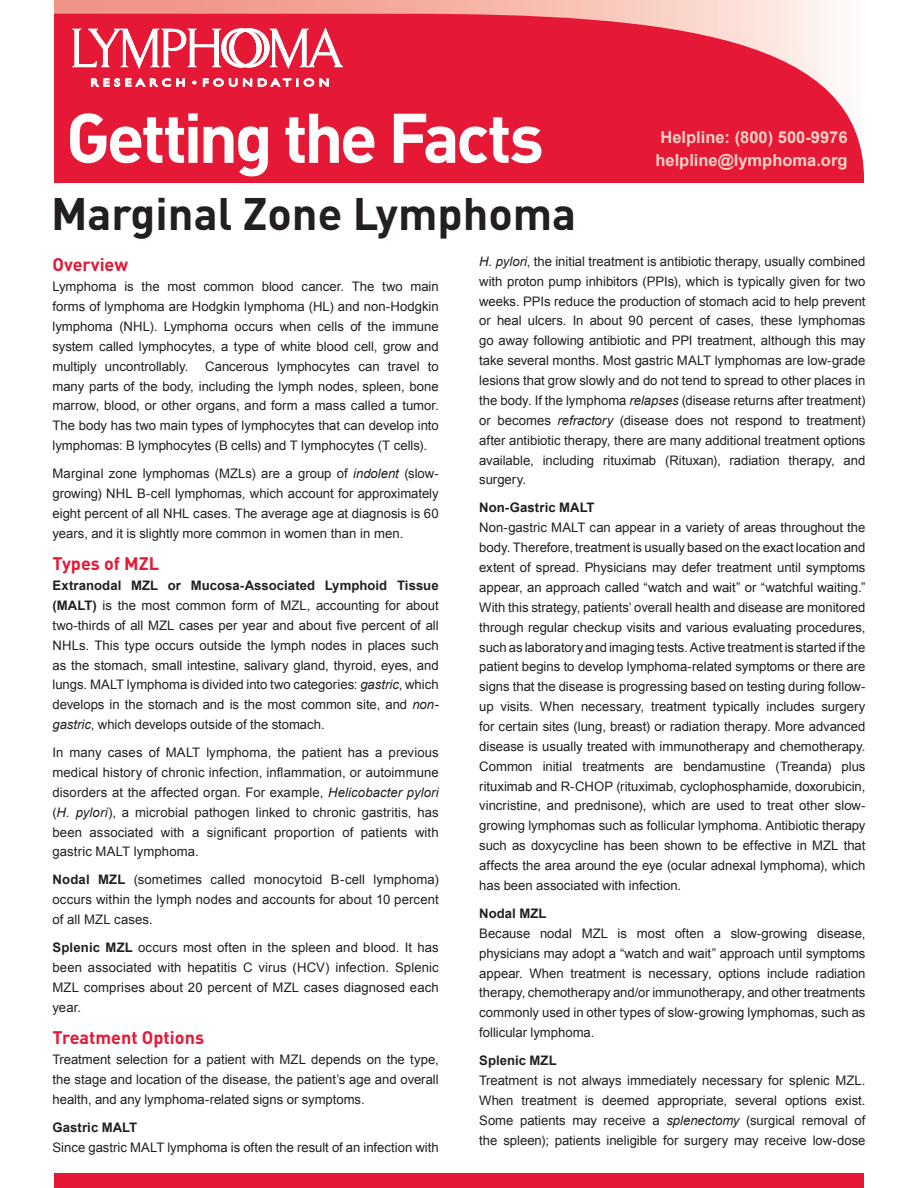
<style>
.page{position:relative;width:918px;height:1188px;background:#fff}
.page>*{position:absolute;margin:0;border:0;box-sizing:border-box;transform-origin:0 0}
.t1{font:700 69px "DIN";letter-spacing:-.05em;color:#fff}
.t2{font:700 45px "DIN";color:#231f20}
.t3{font:700 18px "DIN";color:#e51836}
.t4{font:700 16.5px "Arial";color:#fad1c6}
.t5{font:13.2px/19.8px "Arial";color:#231f20;text-align:justify}
.t6{font:700 13.2px "Arial";letter-spacing:.005em;color:#231f20}
.s1{font-style:italic}
.s2{font-weight:700}
</style>
<div class="page">
<svg style="left:54px;top:0;width:810px;height:183px;background:#e8354d"></svg>
<svg style="left:72px;top:28px;width:271px;height:42px"></svg>
<svg style="left:91px;top:78px;width:94px;height:9px"></svg>
<svg style="left:192px;top:81px;width:4px;height:3px"></svg>
<svg style="left:203px;top:78px;width:126px;height:9px"></svg>
<div style="left:54px;top:1174px;width:810px;height:14px;background:#e51836"></div>
<h1 class="t1" style="left:66px;top:93px;width:479px">Getting the Facts</h1>
<p class="t4" style="left:660px;top:127px;width:189px">Helpline: (800) 500-9976</p>
<p class="t4" style="left:655px;top:149px;width:194px">helpline@lymphoma.org</p>
<h2 class="t2" style="left:51px;top:184px;width:527px">Marginal Zone Lymphoma</h2>
<h3 class="t3" style="left:52px;top:253px;width:77px">Overview</h3>
<p class="t5" style="left:52px;top:277px;width:388px">Lymphoma is the most common blood cancer. The two main forms of lymphoma are Hodgkin lymphoma (HL) and non-Hodgkin lymphoma (NHL). Lymphoma occurs when cells of the immune system called lymphocytes, a type of white blood cell, grow and multiply uncontrollably.</p>
<p class="t5" style="left:479px;top:251px;width:388px"><span class="s1">H. pylori</span>, the initial treatment is antibiotic therapy, usually combined with proton pump inhibitors (PPIs), which is typically given for two weeks. PPIs reduce the production of stomach acid to help prevent or heal ulcers. In about 90 percent of cases, these lymphomas go away following antibiotic and PPI treatment, although this may take several months. Most gastric MALT lymphomas are low-grade lesions that grow slowly and do not tend to spread to other places in the body. If the lymphoma <span class="s1">relapses</span> (disease returns after treatment) or becomes <span class="s1">refractory</span> (disease does not respond to treatment) after antibiotic therapy, there are many additional treatment options available, including rituximab (Rituxan), radiation therapy, and surgery.</p>
<p class="t6" style="left:479px;top:499px;width:117px">Non-Gastric MALT</p>
<p class="t5" style="left:479px;top:518px;width:388px">Non-gastric MALT can appear in a variety of areas throughout the body. Therefore, treatment is usually based on the exact location and extent of spread. Physicians may defer treatment until symptoms appear, an approach called “watch and wait” or “watchful waiting.” With this strategy, patients’ overall health and disease are monitored through regular checkup visits and various evaluating procedures, such as laboratory and imaging tests. Active treatment is started if the patient begins to develop lymphoma-related symptoms or there are signs that the disease is progressing based on testing during follow&shy;up visits. When necessary, treatment typically includes surgery for certain sites (lung, breast) or radiation therapy. More advanced disease is usually treated with immunotherapy and chemotherapy.<br>Common initial treatments are bendamustine (Treanda) plus rituximab and R-CHOP (rituximab, cyclophosphamide, doxorubicin, vincristine, and prednisone), which are used to treat other slow&shy;growing lymphomas such as follicular lymphoma. Antibiotic therapy such as doxycycline has been shown to be effective in MZL that affects the area around the eye (ocular adnexal lymphoma), which has been associated with infection.</p>
<p class="t6" style="left:479px;top:905px;width:69px">Nodal MZL</p>
<p class="t5" style="left:479px;top:923px;width:388px">Because nodal MZL is most often a slow-growing disease, physicians may adopt a “watch and wait” approach until symptoms appear. When treatment is necessary, options include radiation therapy, chemotherapy and/or immunotherapy, and other treatments commonly used in other types of slow-growing lymphomas, such as follicular lymphoma.</p>
<p class="t6" style="left:479px;top:1052px;width:79px">Splenic MZL</p>
<p class="t5" style="left:479px;top:1071px;width:388px">Treatment is not always immediately necessary for splenic MZL.<br>When treatment is deemed appropriate, several options exist.<br>Some patients may receive a <span class="s1">splenectomy</span> (surgical removal of the spleen); patients ineligible for surgery may receive low-dose</p>
<p class="t5" style="left:52px;top:356px;width:388px;text-indent:153px">Cancerous lymphocytes can travel to many parts of the body, including the lymph nodes, spleen, bone marrow, blood, or other organs, and form a mass called a tumor.<br>The body has two main types of lymphocytes that can develop into lymphomas: B lymphocytes (B cells) and T lymphocytes (T cells).</p>
<p class="t5" style="left:52px;top:464px;width:388px">Marginal zone lymphomas (MZLs) are a group of <span class="s1">indolent</span> (slow&shy;growing) NHL B-cell lymphomas, which account for approximately eight percent of all NHL cases. The average age at diagnosis is 60 years, and it is slightly more common in women than in men.</p>
<h3 class="t3" style="left:52px;top:552px;width:108px">Types of MZL</h3>
<p class="t5" style="left:52px;top:576px;width:388px"><span class="s2">Extranodal MZL or Mucosa-Associated Lymphoid Tissue (MALT)</span> is the most common form of MZL, accounting for about two-thirds of all MZL cases per year and about five percent of all NHLs. This type occurs outside the lymph nodes in places such as the stomach, small intestine, salivary gland, thyroid, eyes, and lungs. MALT lymphoma is divided into two categories: <span class="s1">gastric</span>, which develops in the stomach and is the most common site, and <span class="s1">non&shy;gastric</span>, which develops outside of the stomach.</p>
<p class="t5" style="left:52px;top:743px;width:388px">In many cases of MALT lymphoma, the patient has a previous medical history of chronic infection, inflammation, or autoimmune disorders at the affected organ. For example, <span class="s1">Helicobacter pylori </span>(<span class="s1">H. pylori</span>), a microbial pathogen linked to chronic gastritis, has been associated with a significant proportion of patients with gastric MALT lymphoma.</p>
<p class="t5" style="left:52px;top:870px;width:388px"><span class="s2">Nodal MZL</span> (sometimes called monocytoid B-cell lymphoma) occurs within the lymph nodes and accounts for about 10 percent of all MZL cases.</p>
<p class="t5" style="left:52px;top:938px;width:388px"><span class="s2">Splenic MZL</span> occurs most often in the spleen and blood. It has been associated with hepatitis C virus (HCV) infection. Splenic MZL comprises about 20 percent of MZL cases diagnosed each year.</p>
<h3 class="t3" style="left:52px;top:1026px;width:153px">Treatment Options</h3>
<p class="t5" style="left:52px;top:1050px;width:388px">Treatment selection for a patient with MZL depends on the type, the stage and location of the disease, the patient’s age and overall health, and any lymphoma-related signs or symptoms.</p>
<p class="t6" style="left:52px;top:1118px;width:86px">Gastric MALT</p>
<p class="t5" style="left:52px;top:1137px;width:388px">Since gastric MALT lymphoma is often the result of an infection with</p>
</div>
